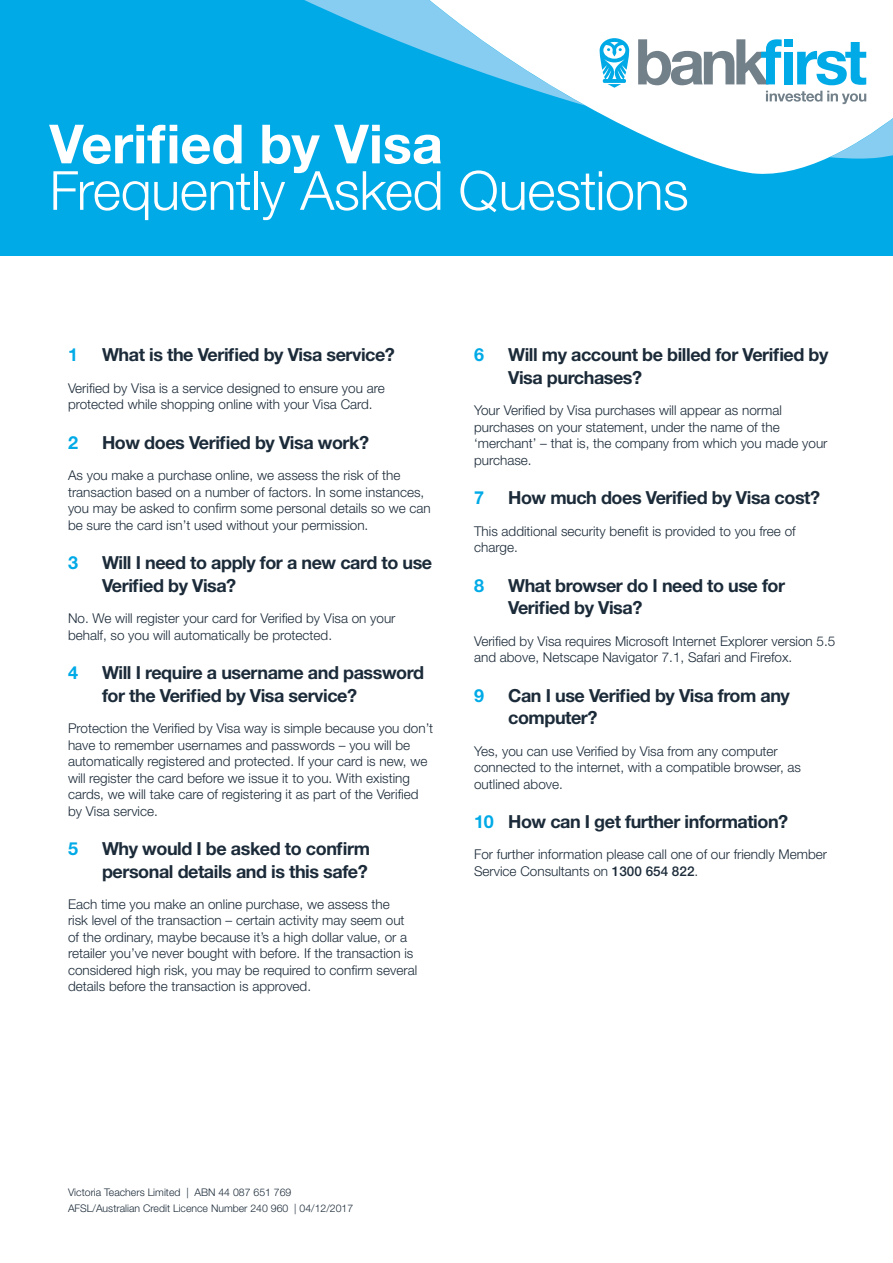
<style>
.page{position:relative;width:893px;height:1263px;background:#fff}
.page>*{position:absolute;margin:0;border:0;box-sizing:border-box;transform-origin:0 0}
.t1{font:300 54px "Helvetica Neue LT Std";letter-spacing:-.01em;color:#fff}
.t2{font:700 54px "Helvetica Neue LT Std";color:#fff}
.t3{font:700 18px/22.5px "Helvetica Neue LT Std";letter-spacing:-.025em;color:#1c2b39}
.t4{font:700 18px "Helvetica Neue LT Std";color:#00aae7}
.t5{font:300 13.5px/16.5px "Helvetica Neue LT Std";color:#1c2b39}
.t6{font:300 10.5px/16.2px "Helvetica Neue LT Std";color:#1c2b39}
.s1{color:#00aae7}
.s2{font-weight:500}
</style>
<div class="page">
<div style="left:0;top:0;width:893px;height:256px;background:#00aae7"></div>
<svg style="left:304px;top:0;width:45px;height:20px"></svg>
<svg style="left:349px;top:0;width:476px;height:174px"></svg>
<svg style="left:638px;top:0;width:255px;height:159px;background:#dbecf3"></svg>
<svg style="left:600px;top:38px;width:29px;height:50px"></svg>
<h1 class="t2" style="left:50px;top:111px;width:395px">Verified by Visa</h1>
<h1 class="t1" style="left:50px;top:158px;width:641px">Frequently Asked Questions</h1>
<h2 class="t4" style="left:68px;top:344px;width:12px">1</h2>
<h2 class="t3" style="left:102px;top:343px;width:294px">What is the Verified by Visa service?</h2>
<p class="t5" style="left:68px;top:379px;width:318px">Verified by Visa is a service designed to ensure you are protected while shopping online with your Visa Card.</p>
<h2 class="t4" style="left:68px;top:431px;width:12px">2</h2>
<h2 class="t3" style="left:102px;top:431px;width:268px">How does Verified by Visa work?</h2>
<p class="t5" style="left:68px;top:467px;width:364px">As you make a purchase online, we assess the risk of the transaction based on a number of factors. In some instances, you may be asked to confirm some personal details so we can be sure the card isn’t used without your permission.</p>
<h2 class="t4" style="left:68px;top:552px;width:12px">3</h2>
<h2 class="t3" style="left:102px;top:551px;width:332px">Will I need to apply for a new card to use<br>Verified by Visa?</h2>
<p class="t5" style="left:68px;top:610px;width:329px">No. We will register your card for Verified by Visa on your behalf, so you will automatically be protected.</p>
<h2 class="t4" style="left:68px;top:662px;width:12px">4</h2>
<h2 class="t3" style="left:102px;top:661px;width:323px">Will I require a username and password for the Verified by Visa service?</h2>
<p class="t5" style="left:68px;top:720px;width:367px">Protection the Verified by Visa way is simple because you don’t have to remember usernames and passwords – you will be automatically registered and protected. If your card is new, we will register the card before we issue it to you. With existing cards, we will take care of registering it as part of the Verified by Visa service.</p>
<h2 class="t4" style="left:68px;top:837px;width:12px">5</h2>
<h2 class="t3" style="left:102px;top:837px;width:269px">Why would I be asked to confirm personal details and is this safe?</h2>
<p class="t5" style="left:68px;top:896px;width:351px">Each time you make an online purchase, we assess the<br>risk level of the transaction – certain activity may seem out of the ordinary, maybe because it’s a high dollar value, or a retailer you’ve never bought with before. If the transaction is considered high risk, you may be required to confirm several details before the transaction is approved.</p>
<h2 class="t4" style="left:474px;top:344px;width:12px">6</h2>
<h2 class="t3" style="left:508px;top:343px;width:322px">Will my account be billed for Verified by<br>Visa purchases?</h2>
<p class="t5" style="left:474px;top:402px;width:355px">Your Verified by Visa purchases will appear as normal purchases on your statement, under the name of the ‘merchant’ – that is, the company from which you made your purchase.</p>
<h2 class="t4" style="left:474px;top:487px;width:12px">7</h2>
<h2 class="t3" style="left:508px;top:486px;width:314px">How much does Verified by Visa cost?</h2>
<p class="t5" style="left:474px;top:522px;width:323px">This additional security benefit is provided to you free of charge.</p>
<h2 class="t4" style="left:474px;top:574px;width:12px">8</h2>
<h2 class="t3" style="left:508px;top:574px;width:278px">What browser do I need to use for<br>Verified by Visa?</h2>
<p class="t5" style="left:474px;top:632px;width:363px">Verified by Visa requires Microsoft Internet Explorer version 5.5 and above, Netscape Navigator 7.1, Safari and Firefox.</p>
<h2 class="t4" style="left:474px;top:684px;width:12px">9</h2>
<h2 class="t3" style="left:508px;top:684px;width:283px">Can I use Verified by Visa from any computer?</h2>
<p class="t5" style="left:474px;top:742px;width:328px">Yes, you can use Verified by Visa from any computer connected to the internet, with a compatible browser, as outlined above.</p>
<h2 class="t3" style="left:474px;top:810px;width:316px"><span class="s1">10</span> How can I get further information?</h2>
<p class="t5" style="left:474px;top:846px;width:354px">For further information please call one of our friendly Member<br>Service Consultants on <span class="s2">1300 654 822</span>.</p>
<p class="t6" style="left:68px;top:1184px;width:287px">Victoria Teachers Limited | ABN 44 087 651 769<br>AFSL/Australian Credit Licence Number 240 960 | 04/12/2017</p>
</div>
